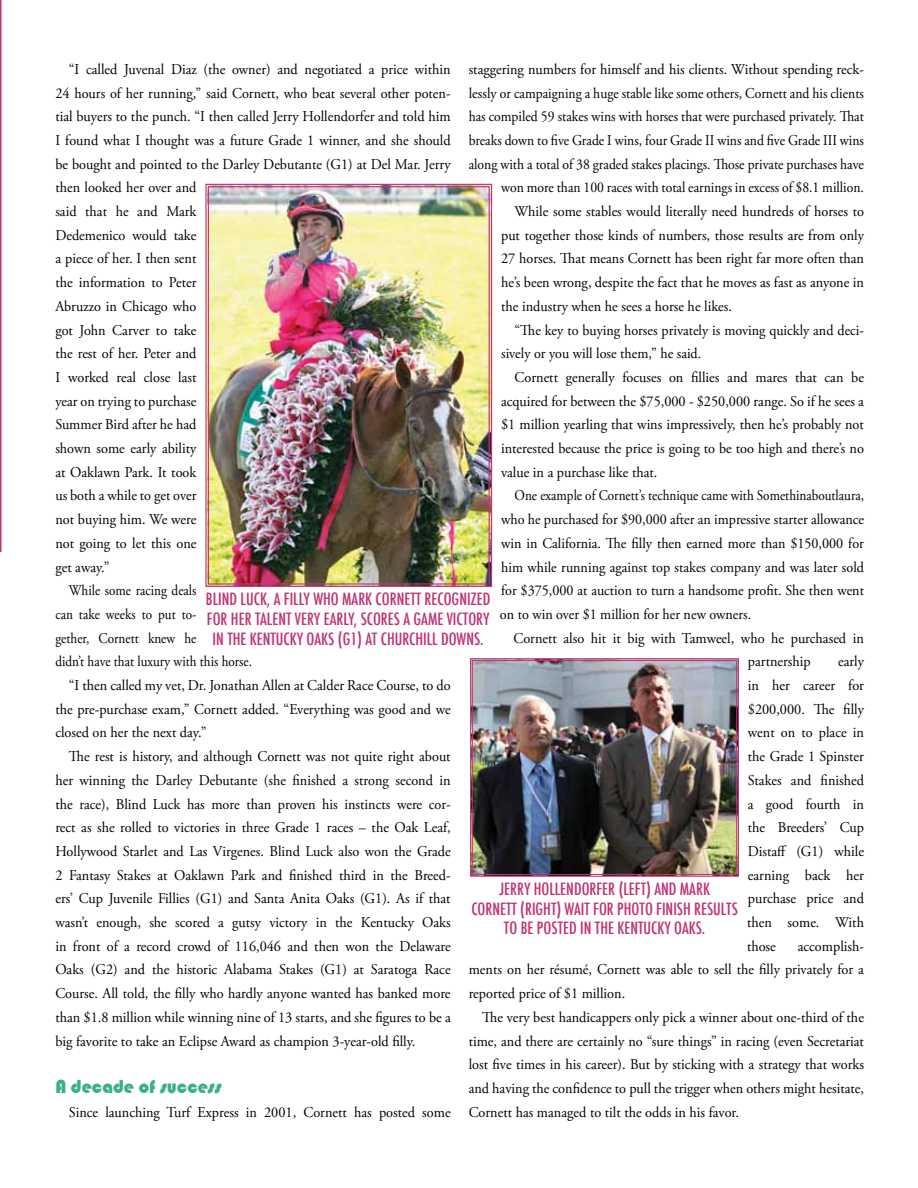
<style>
.page{position:relative;width:918px;height:1188px;background:#fff}
.page>*{position:absolute;margin:0;border:0;box-sizing:border-box;transform-origin:0 0}
.t1{font:19.5px "Bauhaus 93";color:#3ab085;scale:.95 1}
.t2{font:500 condensed 16.5px/19.8px "Futura";color:#c03375;text-align:center}
.t3{font:15px/23.7px "Adobe Garamond Pro";color:#000;text-align:justify;scale:.95 1}
.t4{font:15px "Adobe Garamond Pro";color:#000;scale:.94 1}
.t5{font:15px "Adobe Garamond Pro";color:#000;scale:.91 1}
.t6{font:15px "Adobe Garamond Pro";color:#000;scale:.88 1}
</style>
<div class="page">
<svg style="left:0;top:0;width:2px;height:552px"></svg>
<img style="left:205px;top:183px;width:288px;height:404px">
<div style="left:208px;top:186px;width:282px;height:399px;border:1px solid #c03375"></div>
<img style="left:470px;top:658px;width:269px;height:219px">
<div style="left:472px;top:660px;width:265px;height:215px;border:1px solid #c03375"></div>
<p class="t3" style="left:69px;top:58px;width:403px">“I called Juvenal Diaz (the owner) and negotiated a price within</p>
<p class="t3" style="left:55px;top:82px;width:418px">24 hours of her running,” said Cornett, who beat several other poten-</p>
<p class="t3" style="left:55px;top:105px;width:418px">tial buyers to the punch. “I then called Jerry Hollendorfer and told him</p>
<p class="t3" style="left:55px;top:129px;width:418px">I found what I thought was a future Grade 1 winner, and she should</p>
<p class="t3" style="left:55px;top:153px;width:418px">be bought and pointed to the Darley Debutante (G1) at Del Mar. Jerry</p>
<p class="t3" style="left:55px;top:176px;width:150px">then looked her over and</p>
<p class="t3" style="left:55px;top:200px;width:150px">said that he and Mark</p>
<p class="t3" style="left:55px;top:224px;width:150px">Dedemenico would take</p>
<p class="t3" style="left:55px;top:247px;width:150px">a piece of her. I then sent</p>
<p class="t3" style="left:55px;top:271px;width:150px">the information to Peter</p>
<p class="t3" style="left:55px;top:295px;width:150px">Abruzzo in Chicago who</p>
<p class="t3" style="left:55px;top:319px;width:150px">got John Carver to take</p>
<p class="t3" style="left:55px;top:342px;width:150px">the rest of her. Peter and</p>
<p class="t3" style="left:55px;top:366px;width:150px">I worked real close last</p>
<p class="t3" style="left:55px;top:390px;width:150px">year on trying to purchase</p>
<p class="t3" style="left:55px;top:413px;width:150px">Summer Bird after he had</p>
<p class="t3" style="left:55px;top:437px;width:150px">shown some early ability</p>
<p class="t3" style="left:55px;top:461px;width:150px">at Oaklawn Park. It took</p>
<p class="t3" style="left:55px;top:484px;width:150px">us both a while to get over</p>
<p class="t3" style="left:55px;top:508px;width:150px">not buying him. We were</p>
<p class="t3" style="left:55px;top:532px;width:150px">not going to let this one</p>
<p class="t3" style="left:55px;top:556px;width:59px">get away.”</p>
<p class="t6" style="left:69px;top:582px;width:146px">While some racing deals</p>
<p class="t6" style="left:55px;top:605px;width:162px">can take weeks to put to-</p>
<p class="t6" style="left:55px;top:629px;width:162px">gether, Cornett knew he</p>
<p class="t6" style="left:55px;top:653px;width:225px">didn’t have that luxury with this horse.</p>
<p class="t3" style="left:69px;top:674px;width:403px">“I then called my vet, Dr. Jonathan Allen at Calder Race Course, to do</p>
<p class="t3" style="left:55px;top:698px;width:418px">the pre-purchase exam,” Cornett added. “Everything was good and we</p>
<p class="t3" style="left:55px;top:721px;width:161px">closed on her the next day.”</p>
<p class="t3" style="left:69px;top:745px;width:403px">The rest is history, and although Cornett was not quite right about</p>
<p class="t3" style="left:55px;top:769px;width:418px">her winning the Darley Debutante (she finished a strong second in</p>
<p class="t3" style="left:55px;top:793px;width:418px">the race), Blind Luck has more than proven his instincts were cor-</p>
<p class="t3" style="left:55px;top:816px;width:418px">rect as she rolled to victories in three Grade 1 races – the Oak Leaf,</p>
<p class="t3" style="left:55px;top:840px;width:418px">Hollywood Starlet and Las Virgenes. Blind Luck also won the Grade</p>
<p class="t3" style="left:55px;top:864px;width:418px">2 Fantasy Stakes at Oaklawn Park and finished third in the Breed-</p>
<p class="t3" style="left:55px;top:887px;width:418px">ers’ Cup Juvenile Fillies (G1) and Santa Anita Oaks (G1). As if that</p>
<p class="t3" style="left:55px;top:911px;width:418px">wasn’t enough, she scored a gutsy victory in the Kentucky Oaks</p>
<p class="t3" style="left:55px;top:935px;width:418px">in front of a record crowd of 116,046 and then won the Delaware</p>
<p class="t3" style="left:55px;top:958px;width:418px">Oaks (G2) and the historic Alabama Stakes (G1) at Saratoga Race</p>
<p class="t3" style="left:55px;top:982px;width:418px">Course. All told, the filly who hardly anyone wanted has banked more</p>
<p class="t3" style="left:55px;top:1006px;width:418px">than $1.8 million while winning nine of 13 starts, and she figures to be a</p>
<p class="t3" style="left:55px;top:1030px;width:380px">big favorite to take an Eclipse Award as champion 3-year-old filly.</p>
<h1 class="t1" style="left:55px;top:1075px;width:176px">A decade of success</h1>
<p class="t3" style="left:69px;top:1101px;width:403px">Since launching Turf Express in 2001, Cornett has posted some</p>
<p class="t3" style="left:469px;top:58px;width:418px">staggering numbers for himself and his clients. Without spending reck-</p>
<p class="t3" style="left:469px;top:82px;width:418px">lessly or campaigning a huge stable like some others, Cornett and his clients</p>
<p class="t5" style="left:469px;top:108px;width:436px">has compiled 59 stakes wins with horses that were purchased privately. That</p>
<p class="t5" style="left:469px;top:131px;width:436px">breaks down to five Grade I wins, four Grade II wins and five Grade III wins</p>
<p class="t5" style="left:469px;top:155px;width:436px">along with a total of 38 graded stakes placings. Those private purchases have</p>
<p class="t5" style="left:501px;top:179px;width:400px">won more than 100 races with total earnings in excess of $8.1 million.</p>
<p class="t3" style="left:515px;top:200px;width:369px">While some stables would literally need hundreds of horses to</p>
<p class="t3" style="left:501px;top:224px;width:384px">put together those kinds of numbers, those results are from only</p>
<p class="t3" style="left:501px;top:247px;width:383px">27 horses. That means Cornett has been right far more often than</p>
<p class="t3" style="left:501px;top:271px;width:383px">he’s been wrong, despite the fact that he moves as fast as anyone in</p>
<p class="t3" style="left:501px;top:295px;width:245px">the industry when he sees a horse he likes.</p>
<p class="t4" style="left:515px;top:321px;width:373px">“The key to buying horses privately is moving quickly and deci-</p>
<p class="t4" style="left:501px;top:345px;width:215px">sively or you will lose them,” he said.</p>
<p class="t3" style="left:515px;top:366px;width:369px">Cornett generally focuses on fillies and mares that can be</p>
<p class="t3" style="left:501px;top:390px;width:384px">acquired for between the $75,000 - $250,000 range. So if he sees a</p>
<p class="t3" style="left:501px;top:413px;width:383px">$1 million yearling that wins impressively, then he’s probably not</p>
<p class="t3" style="left:501px;top:437px;width:383px">interested because the price is going to be too high and there’s no</p>
<p class="t3" style="left:501px;top:461px;width:166px">value in a purchase like that.</p>
<p class="t6" style="left:515px;top:487px;width:399px">One example of Cornett’s technique came with Somethinaboutlaura,</p>
<p class="t4" style="left:501px;top:510px;width:388px">who he purchased for $90,000 after an impressive starter allowance</p>
<p class="t4" style="left:501px;top:534px;width:387px">win in California. The filly then earned more than $150,000 for</p>
<p class="t4" style="left:501px;top:558px;width:388px">him while running against top stakes company and was later sold</p>
<p class="t4" style="left:501px;top:582px;width:388px">for $375,000 at auction to turn a handsome profit. She then went</p>
<p class="t4" style="left:500px;top:605px;width:269px">on to win over $1 million for her new owners.</p>
<p class="t3" style="left:513px;top:627px;width:370px">Cornett also hit it big with Tamweel, who he purchased in</p>
<p class="t3" style="left:748px;top:650px;width:68px">partnership</p>
<p class="t2" style="left:206px;top:590px;width:286px">BLIND LUCK, A FILLY WHO MARK CORNETT RECOGNIZED<br>FOR HER TALENT VERY EARLY, SCORES A GAME VICTORY<br>IN THE KENTUCKY OAKS (G1) AT CHURCHILL DOWNS.</p>
<p class="t3" style="left:747px;top:650px;width:125px;text-indent:91px">early in her career for $200,000. The filly went on to place in the Grade 1 Spinster Stakes and finished a good fourth in the Breeders’ Cup Distaff (G1) while earning back her purchase price and then some. With those</p>
<p class="t2" style="left:471px;top:879px;width:268px">JERRY HOLLENDORFER (LEFT) AND MARK<br>CORNETT (RIGHT) WAIT FOR PHOTO FINISH RESULTS<br>TO BE POSTED IN THE KENTUCKY OAKS.</p>
<p class="t3" style="left:469px;top:935px;width:418px;text-indent:329px">accomplish&shy;ments on her résumé, Cornett was able to sell the filly privately for a reported price of $1 million.</p>
<p class="t3" style="left:469px;top:1006px;width:418px;text-indent:13px">The very best handicappers only pick a winner about one-third of the time, and there are certainly no “sure things” in racing (even Secretariat lost five times in his career). But by sticking with a strategy that works and having the confidence to pull the trigger when others might hesitate, Cornett has managed to tilt the odds in his favor.</p>
</div>
